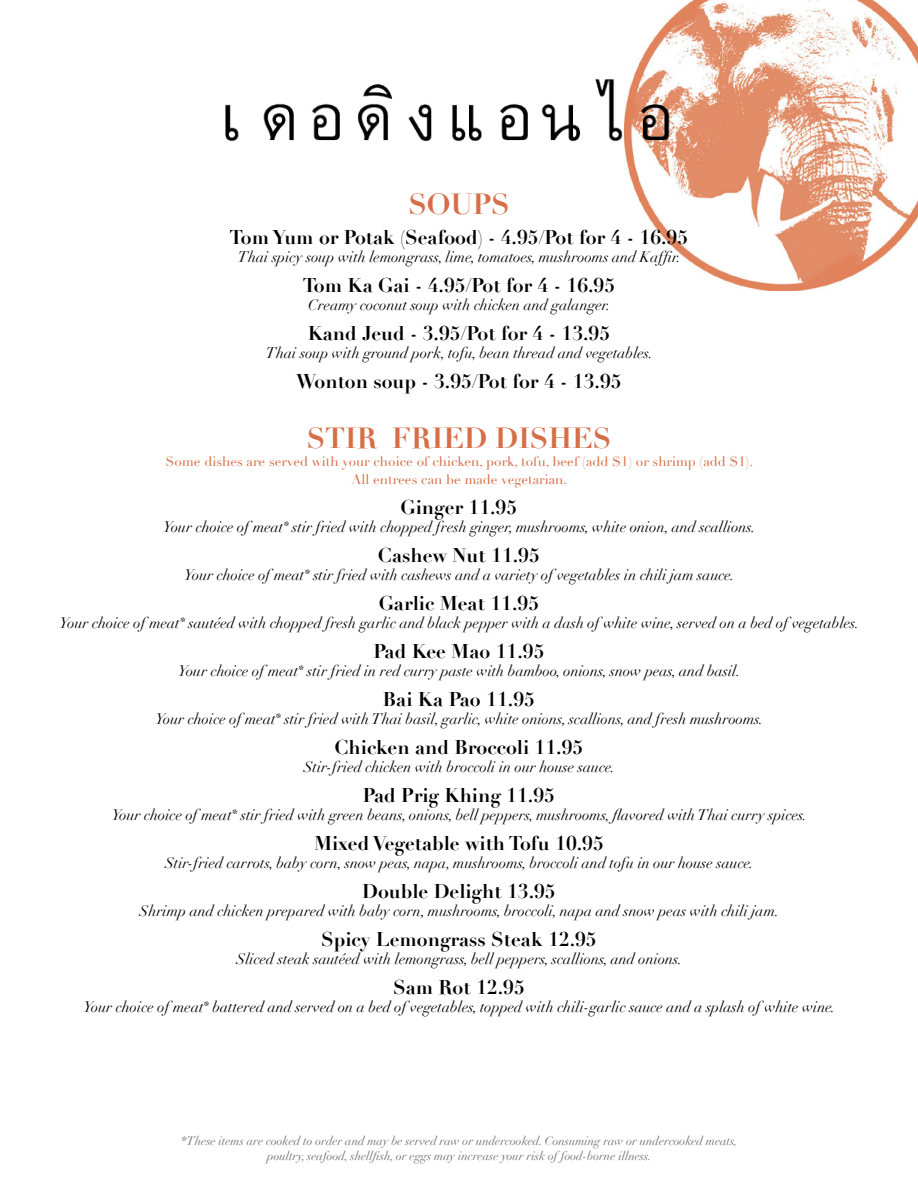
<style>
.page{position:relative;width:918px;height:1188px;background:#fff}
.page>*{position:absolute;margin:0;border:0;box-sizing:border-box;transform-origin:0 0}
.t1{font:700 28.5px "Didot";color:#d76e48}
.t2{font:700 19.5px "Didot";color:#000}
.t3{font:italic 15px "Didot";color:#000}
.t4{font:13.5px/18px "Didot";color:#d76e48;text-align:center}
.t5{font:italic 12px/15px "Didot";color:#6d6e71;text-align:center}
.s1{font-size:12px}
</style>
<div class="page">
<img style="left:627px;top:0;width:291px;height:291px">
<img style="left:225px;top:77px;width:472px;height:85px">
<h1 class="t1" style="left:408px;top:186px;width:103px">SOUPS</h1>
<h2 class="t2" style="left:230px;top:225px;width:460px">Tom Yum or Potak (Seafood) - 4.95/Pot for 4 - 16.95</h2>
<p class="t3" style="left:238px;top:247px;width:445px">Thai spicy soup with lemongrass, lime, tomatoes, mushrooms and Kaffir.</p>
<h2 class="t2" style="left:303px;top:273px;width:314px">Tom Ka Gai - 4.95/Pot for 4 - 16.95</h2>
<p class="t3" style="left:308px;top:295px;width:304px">Creamy coconut soup with chicken and galanger.</p>
<h2 class="t2" style="left:308px;top:321px;width:304px">Kand Jeud - 3.95/Pot for 4 - 13.95</h2>
<p class="t3" style="left:266px;top:343px;width:389px">Thai soup with ground pork, tofu, bean thread and vegetables.</p>
<h2 class="t2" style="left:296px;top:369px;width:327px">Wonton soup - 3.95/Pot for 4 - 13.95</h2>
<h1 class="t1" style="left:307px;top:420px;width:306px">STIR–FRIED DISHES</h1>
<p class="t4" style="left:166px;top:452px;width:589px">Some dishes are served with your choice of chicken, pork, tofu, beef (add $1) or shrimp (add $1).<br>All entrees can be made vegetarian.</p>
<h2 class="t2" style="left:401px;top:495px;width:118px">Ginger 11.95</h2>
<p class="t3" style="left:163px;top:517px;width:594px">Your choice of meat<span class="s1">*</span> stir fried with chopped fresh ginger, mushrooms, white onion, and scallions.</p>
<h2 class="t2" style="left:378px;top:543px;width:164px">Cashew Nut 11.95</h2>
<p class="t3" style="left:184px;top:565px;width:552px">Your choice of meat<span class="s1">*</span> stir fried with cashews and a variety of vegetables in chili jam sauce.</p>
<h2 class="t2" style="left:379px;top:591px;width:162px">Garlic Meat 11.95</h2>
<p class="t3" style="left:60px;top:613px;width:801px">Your choice of meat<span class="s1">*</span> sautéed with chopped fresh garlic and black pepper with a dash of white wine, served on a bed of vegetables.</p>
<h2 class="t2" style="left:373px;top:639px;width:173px">Pad Kee Mao 11.95</h2>
<p class="t3" style="left:178px;top:661px;width:564px">Your choice of meat<span class="s1">*</span> stir fried in red curry paste with bamboo, onions, snow peas, and basil.</p>
<h2 class="t2" style="left:383px;top:687px;width:154px">Bai Ka Pao 11.95</h2>
<p class="t3" style="left:155px;top:709px;width:609px">Your choice of meat<span class="s1">*</span> stir fried with Thai basil, garlic, white onions, scallions, and fresh mushrooms.</p>
<h2 class="t2" style="left:335px;top:735px;width:250px">Chicken and Broccoli 11.95</h2>
<p class="t3" style="left:304px;top:757px;width:313px">Stir-fried chicken with broccoli in our house sauce.</p>
<h2 class="t2" style="left:363px;top:783px;width:194px">Pad Prig Khing 11.95</h2>
<p class="t3" style="left:112px;top:805px;width:697px">Your choice of meat<span class="s1">*</span> stir fried with green beans, onions, bell peppers, mushrooms, flavored with Thai curry spices.</p>
<h2 class="t2" style="left:314px;top:831px;width:291px">Mixed Vegetable with Tofu 10.95</h2>
<p class="t3" style="left:165px;top:853px;width:590px">Stir-fried carrots, baby corn, snow peas, napa, mushrooms, broccoli and tofu in our house sauce.</p>
<h2 class="t2" style="left:362px;top:879px;width:195px">Double Delight 13.95</h2>
<p class="t3" style="left:140px;top:901px;width:641px">Shrimp and chicken prepared with baby corn, mushrooms, broccoli, napa and snow peas with chili jam.</p>
<h2 class="t2" style="left:321px;top:927px;width:277px">Spicy Lemongrass Steak 12.95</h2>
<p class="t3" style="left:237px;top:949px;width:447px">Sliced steak sautéed with lemongrass, bell peppers, scallions, and onions.</p>
<h2 class="t2" style="left:393px;top:975px;width:133px">Sam Rot 12.95</h2>
<p class="t3" style="left:83px;top:997px;width:753px">Your choice of meat<span class="s1">*</span> battered and served on a bed of vegetables, topped with chili-garlic sauce and a splash of white wine.</p>
<p class="t5" style="left:181px;top:1134px;width:557px">*These items are cooked to order and may be served raw or undercooked. Consuming raw or undercooked meats, poultry, seafood, shellfish, or eggs may increase your risk of food-borne illness.</p>
</div>
